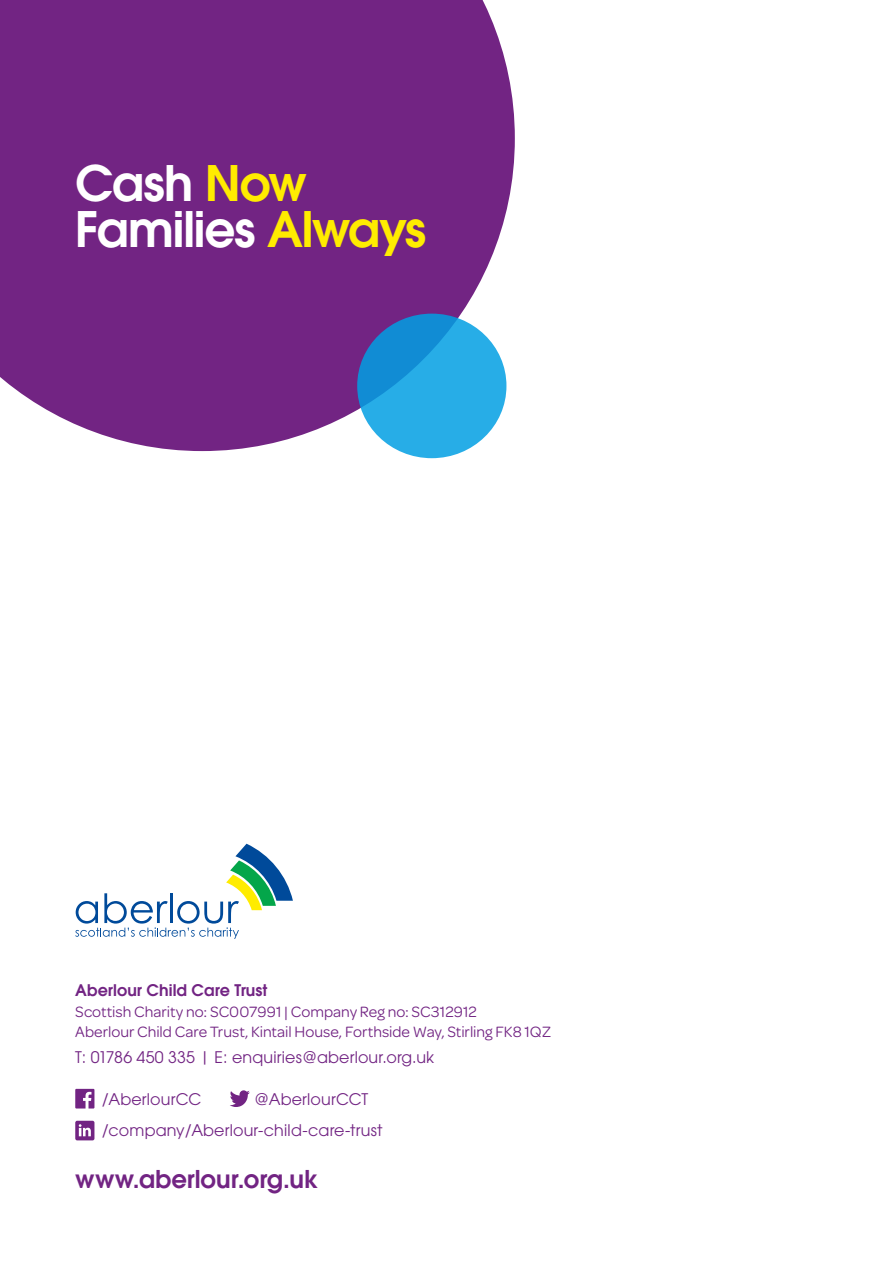
<style>
.page{position:relative;width:893px;height:1263px;background:#fff}
.page>*{position:absolute;margin:0;border:0;box-sizing:border-box;transform-origin:0 0}
.t1{font:600 48.6px/46.5px "Avant Garde";letter-spacing:-.025em;color:#fff}
.BIG_OPENING_PARAGRAP{font:600 24.3px "Avant Garde";letter-spacing:-.005em;color:#722483}
.BIG_OPENING_PARAGRAP-2{font:15.9px "Omnes";color:#722483}
.BIG_OPENING_PARAGRAP-3{font:15.9px "Avant Garde";letter-spacing:.01em;color:#722483}
.BIG_OPENING_PARAGRAP-4{font:600 15.9px "Avant Garde";letter-spacing:.005em;color:#722483}
.s1{color:#ffec00}
</style>
<div class="page">
<svg style="left:0;top:0;width:515px;height:451px;background:#7c338b"></svg>
<svg style="left:75px;top:1089px;width:19px;height:19px"></svg>
<svg style="left:230px;top:1090px;width:20px;height:17px"></svg>
<svg style="left:75px;top:844px;width:218px;height:95px"></svg>
<div style="left:75px;top:1121px;width:19px;height:19px;background:#722483;border-radius:2px"></div>
<svg style="left:79px;top:1124px;width:12px;height:12px"></svg>
<svg style="left:357px;top:314px;width:149px;height:144px;background:#21a4e1"></svg>
<p class="t1" style="left:75px;top:159px;width:353px">Cash <span class="s1">Now<br></span>Families <span class="s1">Always</span></p>
<p class="BIG_OPENING_PARAGRAP-4" style="left:75px;top:980px;width:194px">Aberlour Child Care Trust</p>
<p class="BIG_OPENING_PARAGRAP-2" style="left:75px;top:1002px;width:403px">Scottish Charity no: SC007991 | Company Reg no: SC312912</p>
<p class="BIG_OPENING_PARAGRAP-2" style="left:75px;top:1023px;width:478px">Aberlour Child Care Trust, Kintail House, Forthside Way, Stirling FK8 1QZ</p>
<p class="BIG_OPENING_PARAGRAP-3" style="left:75px;top:1048px;width:360px">T: 01786 450 335 | E: enquiries@aberlour.org.uk</p>
<p class="BIG_OPENING_PARAGRAP-3" style="left:102px;top:1089px;width:101px">/AberlourCC</p>
<p class="BIG_OPENING_PARAGRAP-3" style="left:255px;top:1089px;width:115px">@AberlourCCT</p>
<p class="BIG_OPENING_PARAGRAP-3" style="left:102px;top:1121px;width:282px">/company/Aberlour-child-care-trust</p>
<p class="BIG_OPENING_PARAGRAP" style="left:75px;top:1163px;width:244px">www.aberlour.org.uk</p>
</div>
